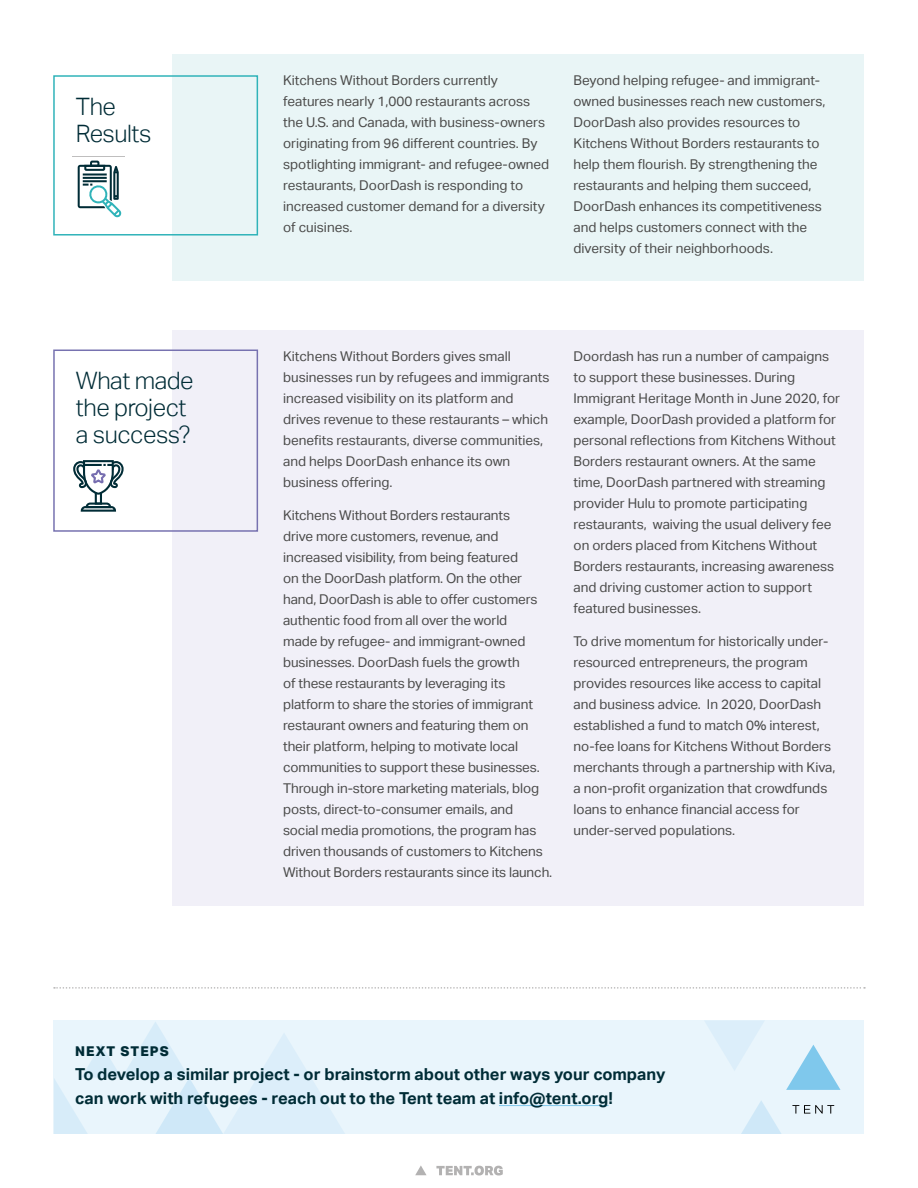
<style>
.page{position:relative;width:918px;height:1188px;background:#fff}
.page>*{position:absolute;margin:0;border:0;box-sizing:border-box;transform-origin:0 0}
.t1{font:300 24px/27px "Aktiv Grotesk";letter-spacing:-.02em;color:#002c36}
.SH1{font:700 16.5px/24px "Aktiv Grotesk";color:#002c36}
.Body__9pt{font:13.5px/21px "Aktiv Grotesk";color:#4a4a49}
.t2{font:800 13.5px "Aktiv Grotesk";letter-spacing:.08em;color:#002c36}
</style>
<div class="page">
<div style="left:54px;top:1020px;width:810px;height:114px;background:#e9f5fc"></div>
<svg style="left:705px;top:1021px;width:59px;height:49px"></svg>
<svg style="left:54px;top:1022px;width:291px;height:112px"></svg>
<svg style="left:741px;top:1101px;width:40px;height:33px"></svg>
<svg style="left:415px;top:1165px;width:12px;height:10px"></svg>
<svg style="left:436px;top:1166px;width:67px;height:9px"></svg>
<svg style="left:54px;top:987px;width:811px;height:2px"></svg>
<hr style="left:499px;top:1105px;width:110px;height:1px;background:#7fc8ec">
<svg style="left:792px;top:1105px;width:42px;height:9px"></svg>
<svg style="left:786px;top:1045px;width:55px;height:45px"></svg>
<div style="left:173px;top:330px;width:691px;height:576px;background:#f1f0f8"></div>
<div style="left:53px;top:350px;width:205px;height:182px;border:2px solid #7772b0"></div>
<svg style="left:73px;top:460px;width:51px;height:52px"></svg>
<div style="left:173px;top:54px;width:691px;height:227px;background:#e9f5f6"></div>
<div style="left:53px;top:75px;width:205px;height:161px;border:2px solid #30b3b9"></div>
<svg style="left:77px;top:160px;width:45px;height:58px"></svg>
<h1 class="t1" style="left:76px;top:93px;width:77px">The<br>Results</h1>
<h1 class="t1" style="left:76px;top:368px;width:119px">What made the project a success?</h1>
<p class="Body__9pt" style="left:283px;top:70px;width:268px">Kitchens Without Borders currently features nearly 1,000 restaurants across the U.S. and Canada, with business-owners originating from 96 different countries. By spotlighting immigrant- and refugee-owned restaurants, DoorDash is responding to increased customer demand for a diversity of cuisines.</p>
<p class="Body__9pt" style="left:574px;top:70px;width:253px">Beyond helping refugee- and immigrant&shy;owned businesses reach new customers, DoorDash also provides resources to Kitchens Without Borders restaurants to help them flourish. By strengthening the restaurants and helping them succeed, DoorDash enhances its competitiveness and helps customers connect with the diversity of their neighborhoods.</p>
<p class="Body__9pt" style="left:283px;top:346px;width:268px">Kitchens Without Borders gives small businesses run by refugees and immigrants increased visibility on its platform and drives revenue to these restaurants – which benefits restaurants, diverse communities, and helps DoorDash enhance its own business offering.</p>
<p class="Body__9pt" style="left:283px;top:505px;width:271px">Kitchens Without Borders restaurants<br>drive more customers, revenue, and increased visibility, from being featured<br>on the DoorDash platform. On the other hand, DoorDash is able to offer customers authentic food from all over the world<br>made by refugee- and immigrant-owned businesses. DoorDash fuels the growth<br>of these restaurants by leveraging its platform to share the stories of immigrant restaurant owners and featuring them on their platform, helping to motivate local communities to support these businesses.<br>Through in-store marketing materials, blog posts, direct-to-consumer emails, and<br>social media promotions, the program has driven thousands of customers to Kitchens Without Borders restaurants since its launch.</p>
<p class="Body__9pt" style="left:574px;top:346px;width:268px">Doordash has run a number of campaigns to support these businesses. During Immigrant Heritage Month in June 2020, for example, DoorDash provided a platform for personal reflections from Kitchens Without Borders restaurant owners. At the same time, DoorDash partnered with streaming provider Hulu to promote participating restaurants, waiving the usual delivery fee on orders placed from Kitchens Without Borders restaurants, increasing awareness and driving customer action to support featured businesses.</p>
<p class="Body__9pt" style="left:574px;top:631px;width:263px">To drive momentum for historically under&shy;resourced entrepreneurs, the program provides resources like access to capital and business advice. In 2020, DoorDash established a fund to match 0% interest, no-fee loans for Kitchens Without Borders merchants through a partnership with Kiva, a non-profit organization that crowdfunds loans to enhance financial access for under-served populations.</p>
<h1 class="t2" style="left:75px;top:1043px;width:95px">NEXT STEPS</h1>
<p class="SH1" style="left:75px;top:1062px;width:592px">To develop a similar project - or brainstorm about other ways your company can work with refugees - reach out to the Tent team at info@tent.org!</p>
</div>
